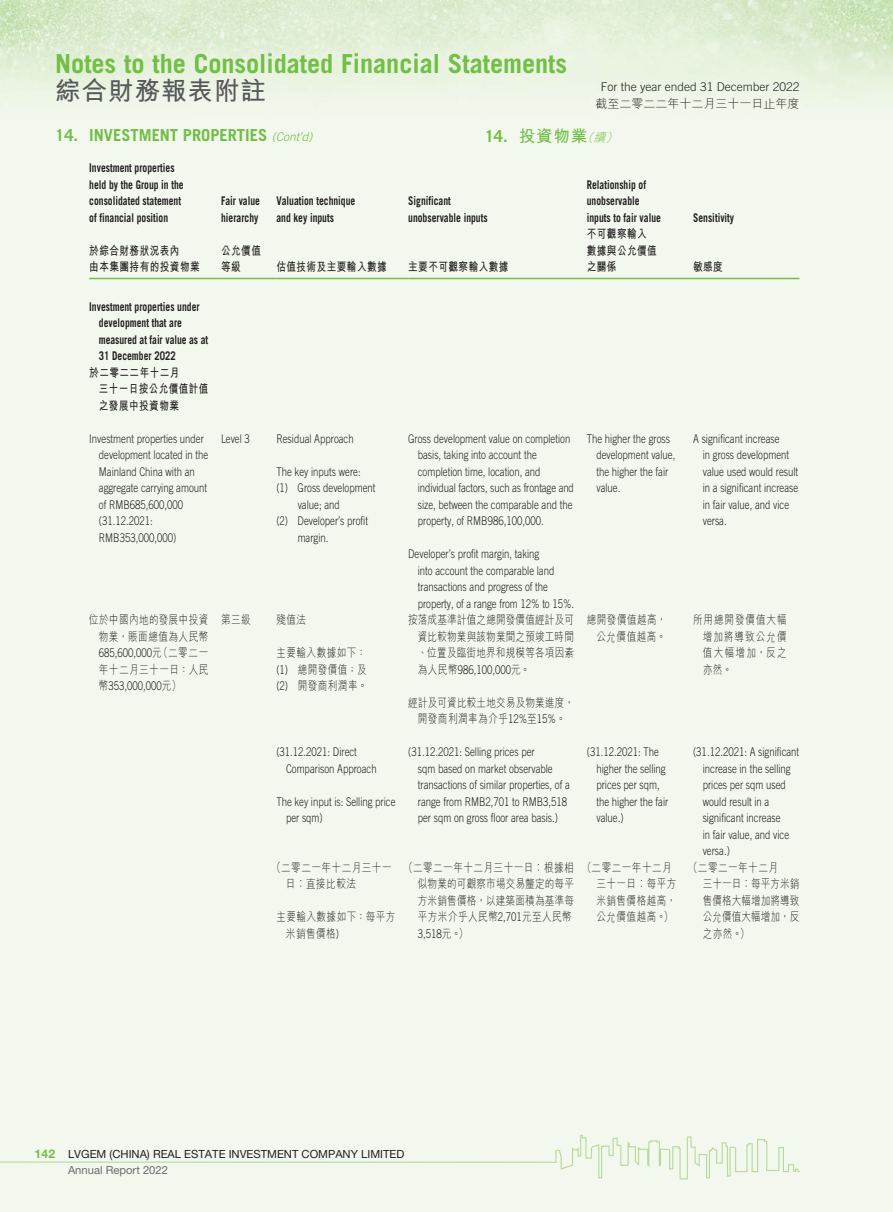
<style>
.page{position:relative;width:893px;height:1212px;background:#f2f8ed}
.page>*{position:absolute;margin:0;border:0;box-sizing:border-box;transform-origin:0 0}
.t1{font:700 26.25px "Trade Gothic LT Std";color:#71bf44}
.t2{font:700 25.5px "M Hei HK";letter-spacing:.04em;color:#57585a}
.t3{font:700 16.5px "Trade Gothic LT Std";color:#71bf44}
.t4{font:700 16.5px "M Hei HK";color:#71bf44}
.t5{font:300 12px/16.5px "Trade Gothic LT Std";color:#231f20;scale:.8 1}
.t6{font:300 12px/16.5px "M Hei HK";letter-spacing:.045em;color:#231f20;text-align:justify;scale:.8 1}
.t7{font:700 12px/16.5px "Trade Gothic LT Std";color:#231f20;scale:.8 1}
.t8{font:700 12px/16.5px "M Hei HK";letter-spacing:.05em;color:#231f20;scale:.8 1}
.t9{font:300 12px/16.5px "M Hei HK";letter-spacing:.01em;color:#231f20;scale:.8 1}
.t10{font:300 12px/16.5px "M Hei HK";letter-spacing:.02em;color:#231f20;text-align:center;scale:.8 1}
.t11{font:300 12px "Trade Gothic LT Std";color:#231f20}
.t12{font:300 12px "M Hei HK";color:#231f20}
.t13{font:11.25px/16.5px "Helvetica Neue LT Std";color:#231f20}
.s1{font-weight:300;font-style:italic;font-size:12px}
.s2{font-family:"Trade Gothic LT Std"}
.s3{font-family:"M Hei HK"}
.s4{font-weight:700;font-size:12px;color:#71bf44}
.s5{color:#6c6d70}
</style>
<div class="page">
<img style="left:0;top:0;width:893px;height:93px">
<svg style="left:0;top:1134px;width:800px;height:46px"></svg>
<hr style="left:89px;top:278px;width:132px;height:1px;background:#71bf44">
<hr style="left:221px;top:278px;width:55px;height:1px;background:#71bf44">
<hr style="left:276px;top:278px;width:132px;height:1px;background:#71bf44">
<hr style="left:408px;top:278px;width:179px;height:1px;background:#71bf44">
<hr style="left:587px;top:278px;width:106px;height:1px;background:#71bf44">
<hr style="left:693px;top:278px;width:106px;height:1px;background:#71bf44">
<h1 class="t1" style="left:55px;top:47px;width:513px">Notes to the Consolidated Financial Statements</h1>
<h2 class="t2" style="left:55px;top:72px;width:212px">綜合財務報表附註</h2>
<p class="t11" style="left:601px;top:79px;width:200px">For the year ended 31 December 2022</p>
<p class="t12" style="left:595px;top:95px;width:205px">截至二零二二年十二月三十一日止年度</p>
<h3 class="t3" style="left:55px;top:125px;width:259px">14. INVESTMENT PROPERTIES <span class="s1">(Cont’d)</span></h3>
<h3 class="t4" style="left:485px;top:123px;width:139px"><span class="s2">14.</span> 投資物業<span class="s1">（續）</span></h3>
<p class="t7" style="left:89px;top:160px;width:120px">Investment properties held by the Group in the consolidated statement of financial position</p>
<p class="t7" style="left:221px;top:193px;width:50px">Fair value hierarchy</p>
<p class="t7" style="left:276px;top:193px;width:100px">Valuation technique and key inputs</p>
<p class="t7" style="left:408px;top:193px;width:101px">Significant unobservable inputs</p>
<p class="t8" style="left:89px;top:241px;width:140px">於綜合財務狀況表內<br>由本集團持有的投資物業</p>
<p class="t8" style="left:221px;top:241px;width:51px">公允價值等級</p>
<p class="t8" style="left:276px;top:258px;width:139px">估值技術及主要輸入數據</p>
<p class="t8" style="left:408px;top:258px;width:127px">主要不可觀察輸入數據</p>
<p class="t7" style="left:587px;top:176px;width:94px">Relationship of unobservable inputs to fair value</p>
<p class="t8" style="left:587px;top:225px;width:89px">不可觀察輸入數據與公允價值之關係</p>
<p class="t7" style="left:693px;top:209px;width:53px">Sensitivity</p>
<p class="t8" style="left:693px;top:258px;width:39px">敏感度</p>
<p class="t7" style="left:99px;top:298px;width:138px;text-indent:-10px">Investment properties under development that are measured at fair value as at<br>31 December 2022</p>
<p class="t8" style="left:99px;top:363px;width:138px;text-indent:-10px">於二零二二年十二月<br>三十一日按公允價值計值之發展中投資物業</p>
<p class="t5" style="left:99px;top:430px;width:138px;text-indent:-10px">Investment properties under development located in the<br>Mainland China with an aggregate carrying amount of RMB685,600,000 (31.12.2021:<br>RMB353,000,000)</p>
<p class="t5" style="left:221px;top:430px;width:37px">Level 3</p>
<p class="t5" style="left:276px;top:430px;width:98px">Residual Approach</p>
<p class="t5" style="left:276px;top:463px;width:107px">The key inputs were:</p>
<p class="t5" style="left:276px;top:480px;width:125px">(1) Gross development</p>
<p class="t5" style="left:298px;top:496px;width:54px">value; and</p>
<p class="t5" style="left:276px;top:513px;width:116px">(2) Developer’s profit</p>
<p class="t5" style="left:298px;top:529px;width:40px">margin.</p>
<p class="t6" style="left:89px;top:611px;width:150px;text-align:right">位於中國內地的發展中投資物業，賬面總值為人民幣</p>
<p class="t5" style="left:99px;top:645px;width:138px">685,600,000<span class="s3">元（二零二一</span></p>
<p class="t6" style="left:99px;top:661px;width:138px">年十二月三十一日：人民</p>
<p class="t5" style="left:99px;top:678px;width:104px"><span class="s3">幣</span>353,000,000<span class="s3">元）</span></p>
<p class="t6" style="left:221px;top:611px;width:39px">第三級</p>
<p class="t6" style="left:276px;top:611px;width:39px">殘值法</p>
<p class="t6" style="left:276px;top:644px;width:115px">主要輸入數據如下：<span class="s2">(1)</span> 總開發價值；及<span class="s2">(2)</span> 開發商利潤率。</p>
<p class="t5" style="left:286px;top:744px;width:115px;text-indent:-10px">(31.12.2021: Direct<br>Comparison Approach</p>
<p class="t5" style="left:286px;top:793px;width:138px;text-indent:-10px">The key input is: Selling price per sqm)</p>
<p class="t6" style="left:286px;top:859px;width:134px;text-indent:-14px">（二零二一年十二月三十一日︰直接比較法</p>
<p class="t6" style="left:286px;top:908px;width:138px;text-indent:-10px">主要輸入數據如下：每平方米銷售價格<span class="s2">)</span></p>
<p class="t5" style="left:418px;top:430px;width:197px;text-indent:-10px">Gross development value on completion basis, taking into account the completion time, location, and individual factors, such as frontage and size, between the comparable and the property, of RMB986,100,000.</p>
<p class="t5" style="left:418px;top:546px;width:197px;text-indent:-10px">Developer’s profit margin, taking<br>into account the comparable land transactions and progress of the property, of a range from 12% to 15%.</p>
<p class="t6" style="left:418px;top:611px;width:197px;text-indent:-10px">按落成基準計值之總開發價值經計及可資比較物業與該物業間之預竣工時間、位置及臨街地界和規模等各項因素</p>
<p class="t5" style="left:418px;top:661px;width:142px"><span class="s3">為人民幣</span>986,100,000<span class="s3">元。</span></p>
<p class="t10" style="left:408px;top:694px;width:209px">經計及可資比較土地交易及物業進度，開發商利潤率為介乎<span class="s2">12%</span>至<span class="s2">15%</span>。</p>
<p class="t5" style="left:596px;top:430px;width:100px;text-indent:-10px">The higher the gross development value, the higher the fair value.</p>
<p class="t5" style="left:703px;top:430px;width:121px;text-indent:-10px">A significant increase<br>in gross development value used would result in a significant increase in fair value, and vice versa.</p>
<p class="t6" style="left:587px;top:611px;width:101px;text-align:right">總開發價值越高，公允價值越高。</p>
<p class="t6" style="left:703px;top:611px;width:106px;text-indent:-10px">所用總開發價值大幅增加將導致公允價值大幅增加，反之亦然。</p>
<p class="t5" style="left:418px;top:744px;width:191px;text-indent:-10px">(31.12.2021: Selling prices per<br>sqm based on market observable transactions of similar properties, of a range from RMB2,701 to RMB3,518 per sqm on gross floor area basis.)</p>
<p class="t5" style="left:596px;top:744px;width:92px;text-indent:-10px">(31.12.2021: The higher the selling prices per sqm, the higher the fair value.)</p>
<p class="t5" style="left:703px;top:744px;width:122px;text-indent:-10px">(31.12.2021: A significant increase in the selling prices per sqm used would result in a significant increase<br>in fair value, and vice versa.)</p>
<p class="t6" style="left:418px;top:859px;width:197px;text-indent:-14px">（二零二一年十二月三十一日︰根據相似物業的可觀察市場交易釐定的每平方米銷售價格，以建築面積為基準每平方米介乎人民幣<span class="s2">2,701</span>元至人民幣</p>
<p class="t5" style="left:418px;top:925px;width:65px">3,518<span class="s3">元。）</span></p>
<p class="t6" style="left:596px;top:859px;width:102px;text-align:left;text-indent:-14px">（二零二一年十二月三十一日︰每平方米銷售價格越高，公允價值越高。）</p>
<p class="t9" style="left:703px;top:859px;width:122px;text-indent:-14px">（二零二一年十二月<br>三十一日︰每平方米銷售價格大幅增加將導致公允價值大幅增加，反之亦然。）</p>
<p class="t13" style="left:68px;top:1145px;width:338px;text-indent:-33px"><span class="s4">142</span> LVGEM (CHINA) REAL ESTATE INVESTMENT COMPANY LIMITED<br><span class="s5">Annual Report 2022</span></p>
</div>
